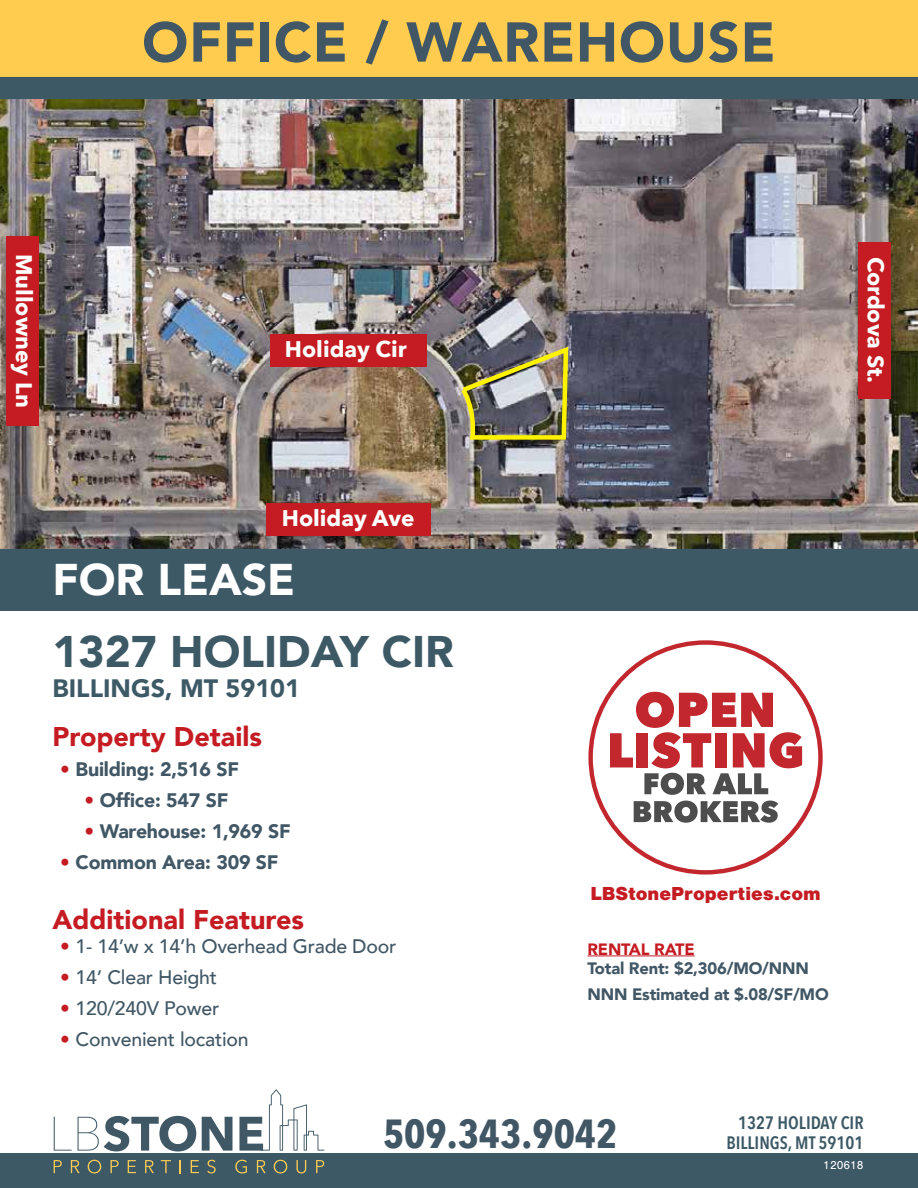
<style>
.page{position:relative;width:918px;height:1188px;background:#fff}
.page>*{position:absolute;margin:0;border:0;box-sizing:border-box;transform-origin:0 0}
.t1{font:900 55.5px "Avenir";letter-spacing:.015em;color:#415765}
.t2{font:900 44.25px "Avenir";color:#fff}
.t3{font:900 44.1px "Avenir";color:#3d5966}
.t4{font:700 40.5px "Avenir Next Condensed";color:#415765}
.t5{font:900 27px "Avenir";color:#c41c22}
.t6{font:900 25.2px "Avenir";color:#3d5966}
.t7{font:700 22.5px "Avenir Next";color:#fff}
.t8{font:500 19.5px "Avenir";letter-spacing:-.01em;color:#415765}
.t9{font:900 19.5px "Avenir";letter-spacing:-.01em;color:#415765}
.t10{font:900 19.5px "Nimbus San";color:#c41c22}
.t11{font:600 18px/19.5px "Avenir Next Condensed";color:#3d5966;text-align:right}
.t12{font:900 16.5px/26.2px "Avenir";letter-spacing:-.01em;color:#415765}
.t13{font:900 16.35px "Avenir";letter-spacing:-.01em;color:#c41c22}
.t14{font:12px "Nimbus San";color:#fff}
.s1{color:#c41c22}
</style>
<div class="page">
<div style="left:0;top:0;width:918px;height:100px;background:#3d5966"></div>
<div style="left:0;top:1153px;width:918px;height:35px;background:#3d5966"></div>
<svg style="left:54px;top:1160px;width:8px;height:13px"></svg>
<svg style="left:71px;top:1160px;width:9px;height:13px"></svg>
<svg style="left:88px;top:1160px;width:13px;height:13px"></svg>
<svg style="left:111px;top:1160px;width:8px;height:13px"></svg>
<svg style="left:128px;top:1160px;width:8px;height:13px"></svg>
<svg style="left:145px;top:1160px;width:9px;height:13px"></svg>
<svg style="left:161px;top:1160px;width:10px;height:13px"></svg>
<svg style="left:179px;top:1160px;width:2px;height:13px"></svg>
<svg style="left:191px;top:1160px;width:8px;height:13px"></svg>
<svg style="left:207px;top:1160px;width:9px;height:13px"></svg>
<svg style="left:235px;top:1160px;width:12px;height:13px"></svg>
<svg style="left:257px;top:1160px;width:9px;height:13px"></svg>
<svg style="left:274px;top:1160px;width:13px;height:13px"></svg>
<svg style="left:296px;top:1160px;width:10px;height:13px"></svg>
<svg style="left:316px;top:1160px;width:8px;height:13px"></svg>
<svg style="left:54px;top:1117px;width:18px;height:34px"></svg>
<svg style="left:78px;top:1116px;width:118px;height:36px"></svg>
<svg style="left:202px;top:1117px;width:30px;height:34px"></svg>
<svg style="left:239px;top:1089px;width:85px;height:62px"></svg>
<div style="left:0;top:0;width:918px;height:77px;background:#ffcc4f"></div>
<div style="left:0;top:548px;width:918px;height:63px;background:#3d5966"></div>
<img style="left:0;top:100px;width:918px;height:448px">
<img style="left:457px;top:343px;width:114px;height:99px">
<div style="left:266px;top:503px;width:165px;height:33px;background:#c41c22"></div>
<div style="left:270px;top:335px;width:157px;height:32px;background:#c41c22"></div>
<div style="left:6px;top:236px;width:33px;height:190px;background:#c41c22"></div>
<div style="left:858px;top:242px;width:32px;height:157px;background:#c41c22"></div>
<svg style="left:610px;top:692px;width:192px;height:103px"></svg>
<svg style="left:634px;top:801px;width:144px;height:22px"></svg>
<hr style="left:587px;top:956px;width:108px;height:1px;background:#c41c22">
<h1 class="t1" style="left:142px;top:-5px;width:635px">OFFICE / WAREHOUSE</h1>
<p class="t7" style="left:44px;top:254px;width:155px;rotate:90deg">Mullowney Ln</p>
<p class="t7" style="left:895px;top:257px;width:128px;rotate:90deg">Cordova St.</p>
<p class="t7" style="left:285px;top:330px;width:123px">Holiday Cir</p>
<p class="t7" style="left:282px;top:499px;width:134px">Holiday Ave</p>
<h2 class="t2" style="left:52px;top:542px;width:244px">FOR LEASE</h2>
<h3 class="t3" style="left:52px;top:613px;width:403px">1327 HOLIDAY CIR</h3>
<p class="t6" style="left:52px;top:666px;width:249px">BILLINGS, MT 59101</p>
<h3 class="t5" style="left:52px;top:713px;width:211px">Property Details</h3>
<p class="t9" style="left:60px;top:753px;width:180px"><span class="s1">•</span> Building: 2,516 SF</p>
<p class="t9" style="left:84px;top:784px;width:146px"><span class="s1">•</span> Office: 547 SF</p>
<p class="t9" style="left:84px;top:814px;width:208px"><span class="s1">•</span> Warehouse: 1,969 SF</p>
<p class="t9" style="left:60px;top:845px;width:220px"><span class="s1">•</span> Common Area: 309 SF</p>
<h3 class="t5" style="left:52px;top:897px;width:253px">Additional Features</h3>
<p class="t8" style="left:60px;top:930px;width:338px"><span class="s1">•</span> 1- 14’w x 14’h Overhead Grade Door</p>
<p class="t8" style="left:60px;top:961px;width:158px"><span class="s1">•</span> 14’ Clear Height</p>
<p class="t8" style="left:60px;top:991px;width:161px"><span class="s1">•</span> 120/240V Power</p>
<p class="t8" style="left:60px;top:1022px;width:190px"><span class="s1">•</span> Convenient location</p>
<p class="t10" style="left:590px;top:882px;width:232px">LBStoneProperties.com</p>
<p class="t13" style="left:587px;top:935px;width:109px">RENTAL RATE</p>
<p class="t12" style="left:587px;top:955px;width:243px">Total Rent: $2,306/MO/NNN<br>NNN Estimated at $.08/SF/MO</p>
<h3 class="t4" style="left:383px;top:1109px;width:236px">509.343.9042</h3>
<p class="t11" style="left:726px;top:1113px;width:139px">1327 HOLIDAY CIR<br>BILLINGS, MT 59101</p>
<p class="t14" style="left:823px;top:1159px;width:42px">120618</p>
</div>
